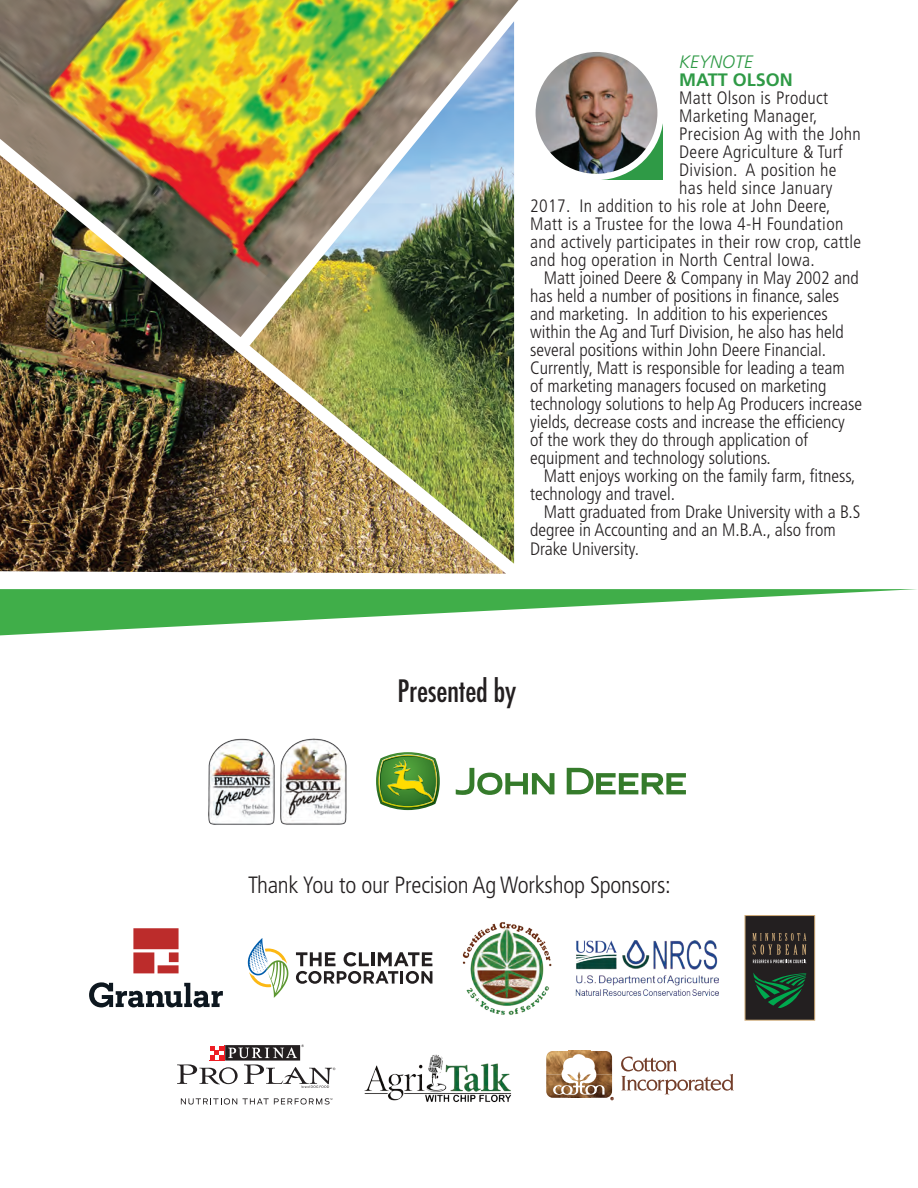
<style>
.page{position:relative;width:918px;height:1188px;background:#fff}
.page>*{position:absolute;margin:0;border:0;box-sizing:border-box;transform-origin:0 0}
.t1{font:500 condensed 30px "Futura";letter-spacing:-.01em;color:#231f20}
.t2{font:300 condensed 23.55px "Frutiger LT Std";letter-spacing:-.01em;color:#231f20}
.t3{font:300 condensed 18px "Frutiger LT Std";color:#231f20}
.t4{font:300 condensed 18px "Frutiger LT Std";letter-spacing:.02em;color:#231f20}
.t5{font:700 18px "Frutiger LT Std";color:#2f9a46}
.t6{font:italic 300 18px "Frutiger LT Std";color:#2f9a46}
</style>
<div class="page">
<img style="left:462px;top:922px;width:90px;height:93px">
<img style="left:208px;top:738px;width:139px;height:87px">
<svg style="left:456px;top:768px;width:230px;height:27px"></svg>
<img style="left:376px;top:752px;width:64px;height:58px">
<svg style="left:133px;top:928px;width:46px;height:45px;background:#ca5857"></svg>
<svg style="left:89px;top:982px;width:134px;height:25px"></svg>
<img style="left:575px;top:940px;width:144px;height:55px">
<div style="left:745px;top:916px;width:70px;height:104px;background:#231f20"></div>
<div style="left:744px;top:915px;width:71px;height:106px;border:1px solid #ceaa78"></div>
<svg style="left:753px;top:973px;width:53px;height:35px"></svg>
<svg style="left:752px;top:933px;width:55px;height:30px"></svg>
<svg style="left:296px;top:952px;width:136px;height:32px"></svg>
<svg style="left:248px;top:938px;width:40px;height:60px"></svg>
<img style="left:546px;top:1051px;width:64px;height:47px">
<svg style="left:553px;top:1053px;width:61px;height:47px"></svg>
<svg style="left:621px;top:1056px;width:113px;height:38px"></svg>
<img style="left:364px;top:1054px;width:148px;height:49px">
<svg style="left:177px;top:1045px;width:158px;height:43px"></svg>
<svg style="left:181px;top:1098px;width:56px;height:7px"></svg>
<svg style="left:243px;top:1098px;width:89px;height:7px"></svg>
<img style="left:0;top:337px;width:506px;height:237px">
<img style="left:250px;top:337px;width:264px;height:227px">
<svg style="left:605px;top:127px;width:58px;height:53px"></svg>
<img style="left:532px;top:49px;width:129px;height:128px;border-radius:64px">
<div style="left:529px;top:46px;width:135px;height:134px;border:6px solid #fff;border-radius:50%"></div>
<svg style="left:0;top:589px;width:917px;height:46px"></svg>
<img style="left:0;top:0;width:518px;height:337px">
<p class="t6" style="left:679px;top:51px;width:75px">KEYNOTE</p>
<p class="t5" style="left:679px;top:69px;width:115px">MATT OLSON</p>
<p class="t4" style="left:679px;top:87px;width:150px">Matt Olson is Product</p>
<p class="t4" style="left:679px;top:105px;width:140px">Marketing Manager,</p>
<p class="t4" style="left:679px;top:123px;width:183px">Precision Ag with the John</p>
<p class="t4" style="left:679px;top:141px;width:165px">Deere Agriculture &amp; Turf</p>
<p class="t4" style="left:679px;top:159px;width:159px">Division. A position he</p>
<p class="t4" style="left:679px;top:177px;width:155px">has held since January</p>
<p class="t4" style="left:530px;top:195px;width:302px">2017. In addition to his role at John Deere,</p>
<p class="t4" style="left:530px;top:213px;width:315px">Matt is a Trustee for the Iowa 4-H Foundation</p>
<p class="t4" style="left:530px;top:231px;width:332px">and actively participates in their row crop, cattle</p>
<p class="t4" style="left:530px;top:249px;width:286px">and hog operation in North Central Iowa.</p>
<p class="t3" style="left:544px;top:267px;width:317px">Matt joined Deere &amp; Company in May 2002 and</p>
<p class="t3" style="left:530px;top:285px;width:310px">has held a number of positions in finance, sales</p>
<p class="t3" style="left:530px;top:303px;width:299px">and marketing. In addition to his experiences</p>
<p class="t3" style="left:530px;top:321px;width:315px">within the Ag and Turf Division, he also has held</p>
<p class="t3" style="left:530px;top:339px;width:298px">several positions within John Deere Financial.</p>
<p class="t3" style="left:530px;top:357px;width:316px">Currently, Matt is responsible for leading a team</p>
<p class="t3" style="left:530px;top:375px;width:298px">of marketing managers focused on marketing</p>
<p class="t3" style="left:530px;top:393px;width:333px">technology solutions to help Ag Producers increase</p>
<p class="t3" style="left:530px;top:411px;width:316px">yields, decrease costs and increase the efficiency</p>
<p class="t3" style="left:530px;top:429px;width:280px">of the work they do through application of</p>
<p class="t3" style="left:530px;top:447px;width:242px">equipment and technology solutions.</p>
<p class="t3" style="left:544px;top:465px;width:313px">Matt enjoys working on the family farm, fitness,</p>
<p class="t3" style="left:530px;top:483px;width:147px">technology and travel.</p>
<p class="t3" style="left:544px;top:501px;width:318px">Matt graduated from Drake University with a B.S</p>
<p class="t3" style="left:530px;top:519px;width:307px">degree in Accounting and an M.B.A., also from</p>
<p class="t3" style="left:530px;top:539px;width:110px">Drake University.</p>
<h1 class="t1" style="left:398px;top:671px;width:120px">Presented by</h1>
<h2 class="t2" style="left:248px;top:871px;width:424px">Thank You to our Precision Ag Workshop Sponsors:</h2>
</div>
